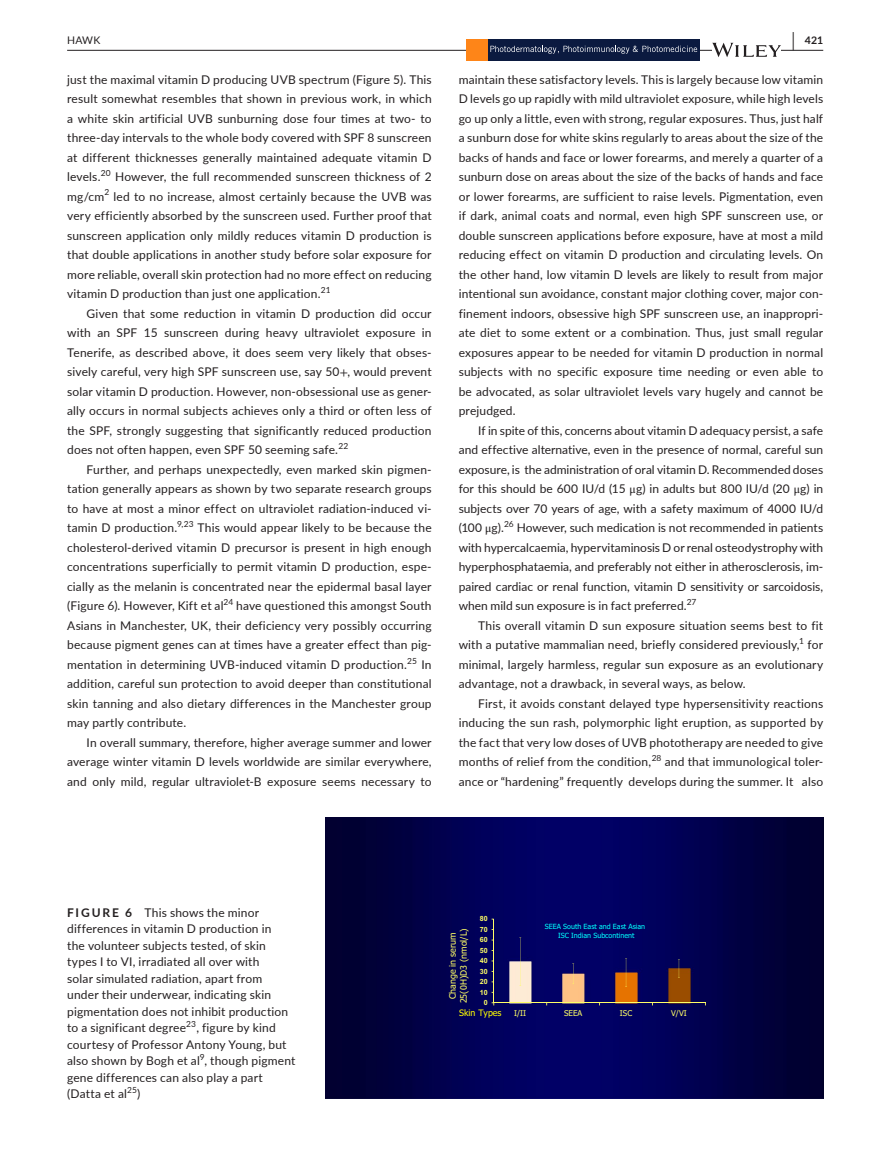
<style>
.page{position:relative;width:893px;height:1174px;background:#fff}
.page>*{position:absolute;margin:0;border:0;box-sizing:border-box;transform-origin:0 0}
.t1{font:700 19.5px "Lato";color:#231f20;scale:.48 1}
.t2{font:12px/19.5px "Lato";letter-spacing:.015em;color:#231f20;text-align:justify}
.t3{font:10.5px "Lato";color:#231f20}
.t4{font:700 10.5px "Lato";color:#231f20}
.t5{font:8.85px/10.8px "Tahoma";color:#ffff65;text-align:center}
.t6{font:8.85px "Tahoma";color:#ff0}
.t7{font:8.4px "Lato";letter-spacing:.01em;color:#231f20}
.t8{font:7.95px "Tahoma";color:#ffff65}
.t9{font:7.05px/8.6px "Tahoma";color:#0ff;text-align:center}
.t10{font:700 7.05px "Arial";color:#ffff65}
.s1{font-family:"STIX"}
.s2{font-weight:700}
</style>
<div class="page">
<hr style="left:67px;top:50px;width:756px;height:1px;background:#231f20">
<div style="left:488px;top:40px;width:212px;height:21px;background:#0b1a40"></div>
<div style="left:466px;top:40px;width:22px;height:21px;background:#fe8518"></div>
<svg style="left:490px;top:46px;width:207px;height:8px"></svg>
<svg style="left:712px;top:43px;width:69px;height:14px"></svg>
<img style="left:325px;top:818px;width:498px;height:280px">
<svg style="left:519px;top:937px;width:2px;height:49px"></svg>
<svg style="left:572px;top:963px;width:2px;height:21px"></svg>
<svg style="left:625px;top:958px;width:2px;height:29px"></svg>
<svg style="left:678px;top:959px;width:2px;height:19px"></svg>
<hr style="left:493px;top:919px;width:1px;height:83px;background:#ff6">
<hr style="left:494px;top:1002px;width:211px;height:1px;background:#ff6">
<h1 class="t1" style="left:792px;top:25px;width:7px">|</h1>
<p class="t3" style="left:67px;top:33px;width:35px">HAWK</p>
<p class="t4" style="left:805px;top:33px;width:20px">421</p>
<p class="t2" style="left:67px;top:69px;width:366px">just the maximal vitamin D producing UVB spectrum (Figure 5). This result somewhat resembles that shown in previous work, in which a white skin artificial UVB sunburning dose four times at two- to three-day intervals to the whole body covered with SPF 8 sunscreen at different thicknesses generally maintained adequate vitamin D levels.</p>
<p class="t2" style="left:459px;top:69px;width:366px">maintain these satisfactory levels. This is largely because low vitamin D levels go up rapidly with mild ultraviolet exposure, while high levels go up only a little, even with strong, regular exposures. Thus, just half a sunburn dose for white skins regularly to areas about the size of the backs of hands and face or lower forearms, and merely a quarter of a sunburn dose on areas about the size of the backs of hands and face or lower forearms, are sufficient to raise levels. Pigmentation, even if dark, animal coats and normal, even high SPF sunscreen use, or double sunscreen applications before exposure, have at most a mild reducing effect on vitamin D production and circulating levels. On the other hand, low vitamin D levels are likely to result from major intentional sun avoidance, constant major clothing cover, major con&shy;finement indoors, obsessive high SPF sunscreen use, an inappropri&shy;ate diet to some extent or a combination. Thus, just small regular exposures appear to be needed for vitamin D production in normal subjects with no specific exposure time needing or even able to be advocated, as solar ultraviolet levels vary hugely and cannot be prejudged.</p>
<p class="t2" style="left:459px;top:420px;width:366px;text-indent:20px">If in spite of this, concerns about vitamin D adequacy persist, a safe and effective alternative, even in the presence of normal, careful sun exposure, is the administration of oral vitamin D. Recommended doses for this should be 600 IU/d (15 <span class="s1">μ</span>g) in adults but 800 IU/d (20 <span class="s1">μ</span>g) in subjects over 70 years of age, with a safety maximum of 4000 IU/d (100 <span class="s1">μ</span>g).</p>
<p class="t7" style="left:101px;top:167px;width:11px">20</p>
<p class="t2" style="left:115px;top:167px;width:318px">However, the full recommended sunscreen thickness of 2</p>
<p class="t2" style="left:67px;top:186px;width:39px">mg/cm</p>
<p class="t7" style="left:104px;top:186px;width:6px">2</p>
<p class="t2" style="left:67px;top:186px;width:366px;text-indent:46px">led to no increase, almost certainly because the UVB was very efficiently absorbed by the sunscreen used. Further proof that sunscreen application only mildly reduces vitamin D production is that double applications in another study before solar exposure for more reliable, overall skin protection had no more effect on reducing vitamin D production than just one application.</p>
<p class="t7" style="left:321px;top:284px;width:11px">21</p>
<p class="t2" style="left:67px;top:303px;width:366px;text-indent:20px">Given that some reduction in vitamin D production did occur with an SPF 15 sunscreen during heavy ultraviolet exposure in Tenerife, as described above, it does seem very likely that obses&shy;sively careful, very high SPF sunscreen use, say 50<span class="s1">+</span>, would prevent solar vitamin D production. However, non-obsessional use as gener&shy;ally occurs in normal subjects achieves only a third or often less of the SPF, strongly suggesting that significantly reduced production does not often happen, even SPF 50 seeming safe.</p>
<p class="t7" style="left:338px;top:440px;width:11px">22</p>
<p class="t2" style="left:67px;top:459px;width:366px;text-indent:20px">Further, and perhaps unexpectedly, even marked skin pigmen&shy;tation generally appears as shown by two separate research groups to have at most a minor effect on ultraviolet radiation-induced vi&shy;tamin D production.</p>
<p class="t7" style="left:177px;top:518px;width:18px">9,23</p>
<p class="t7" style="left:504px;top:518px;width:11px">26</p>
<p class="t2" style="left:459px;top:518px;width:366px;text-indent:58px">However, such medication is not recommended in patients with hypercalcaemia, hypervitaminosis D or renal osteodystrophy with hyperphosphataemia, and preferably not either in atherosclerosis, im&shy;paired cardiac or renal function, vitamin D sensitivity or sarcoidosis, when mild sun exposure is in fact preferred.</p>
<p class="t2" style="left:67px;top:518px;width:366px;text-indent:130px">This would appear likely to be because the cholesterol-derived vitamin D precursor is present in high enough concentrations superficially to permit vitamin D production, espe&shy;cially as the melanin is concentrated near the epidermal basal layer (Figure 6). However, Kift et al</p>
<p class="t7" style="left:224px;top:596px;width:11px">24</p>
<p class="t2" style="left:67px;top:596px;width:366px;text-indent:169px">have questioned this amongst South Asians in Manchester, UK, their deficiency very possibly occurring because pigment genes can at times have a greater effect than pig&shy;mentation in determining UVB-induced vitamin D production.</p>
<p class="t7" style="left:687px;top:596px;width:11px">27</p>
<p class="t2" style="left:459px;top:615px;width:366px;text-indent:20px">This overall vitamin D sun exposure situation seems best to fit with a putative mammalian need, briefly considered previously,</p>
<p class="t7" style="left:799px;top:635px;width:6px">1</p>
<p class="t2" style="left:459px;top:635px;width:366px;text-indent:349px">for minimal, largely harmless, regular sun exposure as an evolutionary advantage, not a drawback, in several ways, as below.</p>
<p class="t2" style="left:459px;top:693px;width:366px;text-indent:20px">First, it avoids constant delayed type hypersensitivity reactions inducing the sun rash, polymorphic light eruption, as supported by the fact that very low doses of UVB phototherapy are needed to give months of relief from the condition,</p>
<p class="t7" style="left:407px;top:654px;width:11px">25</p>
<p class="t2" style="left:67px;top:654px;width:366px;text-indent:354px">In addition, careful sun protection to avoid deeper than constitutional skin tanning and also dietary differences in the Manchester group may partly contribute.</p>
<p class="t2" style="left:67px;top:732px;width:366px;text-indent:20px">In overall summary, therefore, higher average summer and lower average winter vitamin D levels worldwide are similar everywhere, and only mild, regular ultraviolet-B exposure seems necessary to</p>
<p class="t7" style="left:652px;top:752px;width:11px">28</p>
<p class="t2" style="left:459px;top:752px;width:366px;text-align:right">and that immunological toler-<br>ance or “hardening” frequently develops during the summer. It also</p>
<p class="t2" style="left:67px;top:903px;width:230px;line-height:16.5px;text-align:left"><span class="s2">FIGURE 6</span> This shows the minor differences in vitamin D production in<br>the volunteer subjects tested, of skin types I to VI, irradiated all over with<br>solar simulated radiation, apart from under their underwear, indicating skin pigmentation does not inhibit production to a significant degree<sup>23</sup>, figure by kind courtesy of Professor Antony Young, but also shown by Bogh et al<sup>9</sup>, though pigment gene differences can also play a part (Datta et al<sup>25</sup>)</p>
<p class="t10" style="left:480px;top:914px;width:9px">80</p>
<p class="t10" style="left:480px;top:924px;width:9px">70</p>
<p class="t5" style="left:447px;top:1003px;width:77px;rotate:-90deg">Change in serum<br>25(0H)D3 (nmol/L)</p>
<p class="t6" style="left:459px;top:1007px;width:44px">Skin Types</p>
<p class="t10" style="left:480px;top:935px;width:9px">60</p>
<p class="t10" style="left:480px;top:945px;width:9px">50</p>
<p class="t10" style="left:480px;top:955px;width:9px">40</p>
<p class="t10" style="left:480px;top:966px;width:9px">30</p>
<p class="t10" style="left:480px;top:976px;width:9px">20</p>
<p class="t10" style="left:480px;top:987px;width:9px">10</p>
<p class="t10" style="left:484px;top:997px;width:5px">0</p>
<p class="t9" style="left:545px;top:921px;width:102px">SEEA South East and East Asian<br>ISC Indian Subcontinent</p>
<p class="t8" style="left:514px;top:1008px;width:13px">I/II</p>
<p class="t8" style="left:564px;top:1008px;width:20px">SEEA</p>
<p class="t8" style="left:620px;top:1008px;width:14px">ISC</p>
<p class="t8" style="left:671px;top:1008px;width:17px">V/VI</p>
</div>
